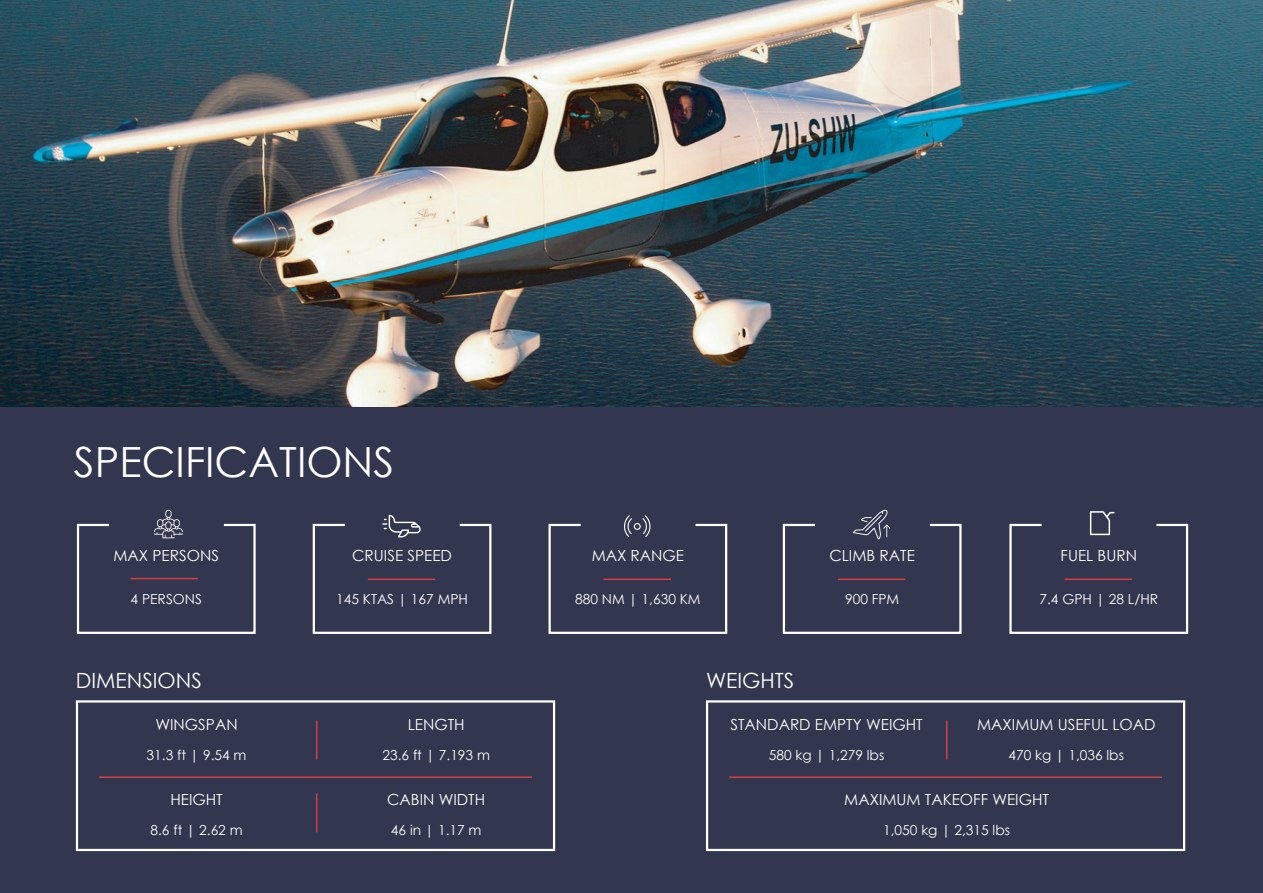
<style>
.page{position:relative;width:1263px;height:893px;background:#fff}
.page>*{position:absolute;margin:0;border:0;box-sizing:border-box;transform-origin:0 0}
.t1{font:41.7px "Century Gothic";color:#fff}
.t2{font:21px "Century Gothic";color:#fff}
.t3{font:15.3px "Century Gothic";color:#fff}
.t4{font:13.8px "Century Gothic";color:#fff}
</style>
<div class="page">
<img style="left:0;top:0;width:1263px;height:407px">
<div style="left:0;top:407px;width:1263px;height:486px;background:#32364e"></div>
<div style="left:76px;top:700px;width:479px;height:151px;border:2px solid #fff"></div>
<hr style="left:316px;top:721px;width:1px;height:39px;background:#d53f44">
<hr style="left:316px;top:793px;width:1px;height:39px;background:#d53f44">
<hr style="left:99px;top:776px;width:433px;height:2px;background:#d53f44">
<div style="left:706px;top:700px;width:479px;height:151px;border:2px solid #fff"></div>
<hr style="left:946px;top:721px;width:1px;height:39px;background:#d53f44">
<hr style="left:729px;top:776px;width:433px;height:2px;background:#d53f44">
<svg style="left:76px;top:510px;width:180px;height:124px"></svg>
<svg style="left:782px;top:510px;width:180px;height:124px"></svg>
<svg style="left:548px;top:515px;width:180px;height:119px"></svg>
<div style="left:634px;top:523px;width:7px;height:7px;border:1px solid #fff;border-radius:50%"></div>
<svg style="left:312px;top:515px;width:180px;height:119px"></svg>
<svg style="left:1009px;top:511px;width:180px;height:123px"></svg>
<h1 class="t1" style="left:74px;top:433px;width:322px">SPECIFICATIONS</h1>
<p class="t3" style="left:114px;top:544px;width:107px">MAX PERSONS</p>
<p class="t4" style="left:131px;top:589px;width:73px">4 PERSONS</p>
<h2 class="t2" style="left:76px;top:665px;width:127px">DIMENSIONS</h2>
<p class="t3" style="left:155px;top:713px;width:84px">WINGSPAN</p>
<p class="t4" style="left:147px;top:745px;width:101px">31.3 ft | 9.54 m</p>
<p class="t3" style="left:170px;top:788px;width:54px">HEIGHT</p>
<p class="t4" style="left:150px;top:820px;width:94px">8.6 ft | 2.62 m</p>
<p class="t3" style="left:352px;top:544px;width:101px">CRUISE SPEED</p>
<p class="t4" style="left:336px;top:589px;width:133px">145 KTAS | 167 MPH</p>
<p class="t3" style="left:408px;top:713px;width:58px">LENGTH</p>
<p class="t4" style="left:382px;top:745px;width:109px">23.6 ft | 7.193 m</p>
<p class="t3" style="left:387px;top:788px;width:100px">CABIN WIDTH</p>
<p class="t4" style="left:391px;top:820px;width:92px">46 in | 1.17 m</p>
<p class="t3" style="left:592px;top:544px;width:94px">MAX RANGE</p>
<p class="t4" style="left:575px;top:589px;width:127px">880 NM | 1,630 KM</p>
<p class="t3" style="left:829px;top:544px;width:87px">CLIMB RATE</p>
<p class="t4" style="left:845px;top:589px;width:56px">900 FPM</p>
<p class="t3" style="left:1060px;top:544px;width:78px">FUEL BURN</p>
<p class="t4" style="left:1039px;top:589px;width:120px">7.4 GPH | 28 L/HR</p>
<h2 class="t2" style="left:706px;top:665px;width:90px">WEIGHTS</h2>
<p class="t3" style="left:730px;top:713px;width:194px">STANDARD EMPTY WEIGHT</p>
<p class="t4" style="left:769px;top:745px;width:117px">580 kg | 1,279 lbs</p>
<p class="t3" style="left:977px;top:713px;width:180px">MAXIMUM USEFUL LOAD</p>
<p class="t4" style="left:1008px;top:745px;width:117px">470 kg | 1,036 lbs</p>
<p class="t3" style="left:844px;top:788px;width:206px">MAXIMUM TAKEOFF WEIGHT</p>
<p class="t4" style="left:883px;top:820px;width:128px">1,050 kg | 2,315 lbs</p>
</div>
